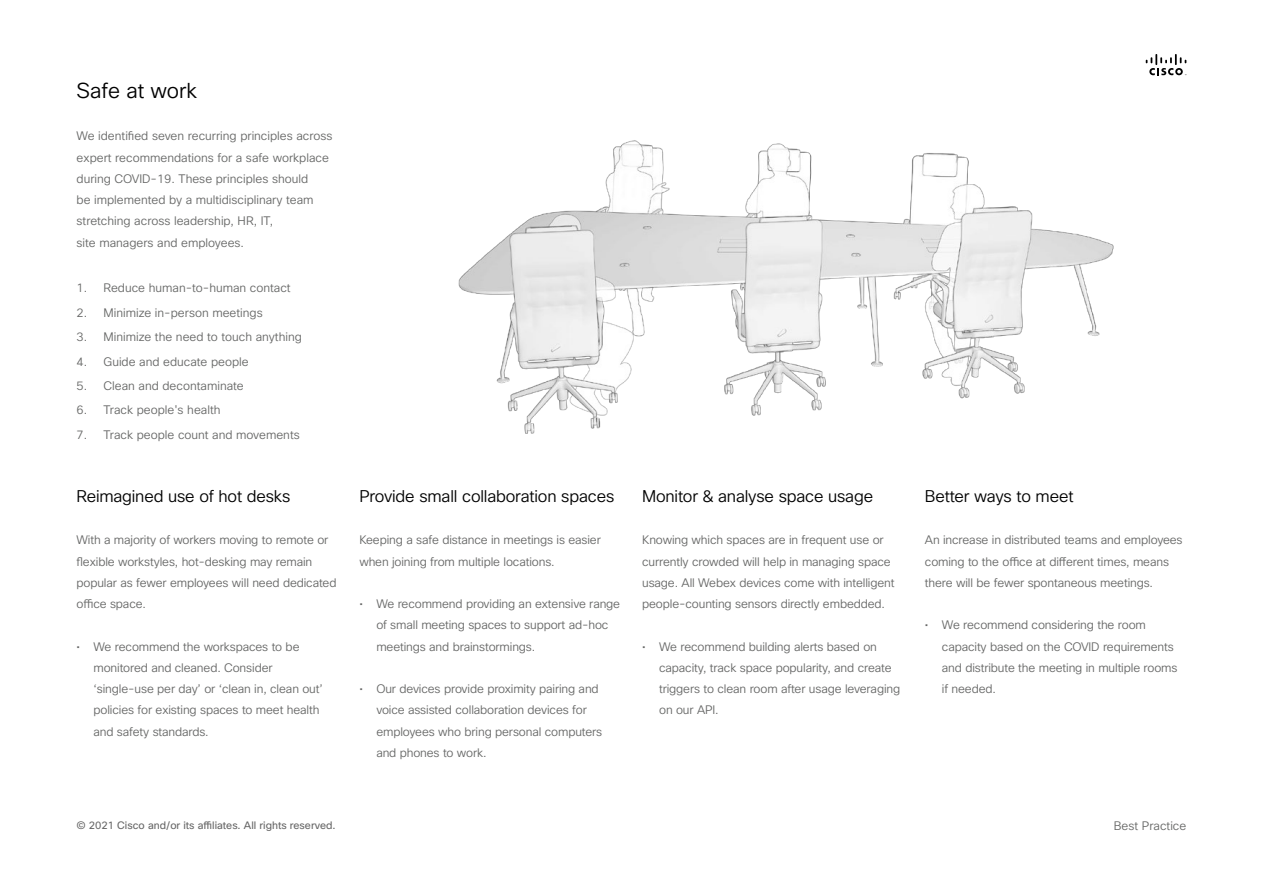
<style>
.page{position:relative;width:1263px;height:893px;background:#fff}
.page>*{position:absolute;margin:0;border:0;box-sizing:border-box;transform-origin:0 0}
.t1{font:300 21px "Cisco Sans";color:#000}
.t2{font:300 16.5px "Cisco Sans";letter-spacing:-.01em;color:#000}
.t3{font:300 12px/21.3px "Cisco Sans";letter-spacing:-.01em;color:#666766}
.t4{font:10.5px "Cisco Sans";color:#666}
</style>
<div class="page">
<svg style="left:1146px;top:54px;width:40px;height:21px"></svg>
<img style="left:458px;top:140px;width:656px;height:294px">
<h1 class="t1" style="left:77px;top:77px;width:122px">Safe at work</h1>
<p class="t3" style="left:77px;top:126px;width:258px">We identified seven recurring principles across expert recommendations for a safe workplace during COVID-19. These principles should<br>be implemented by a multidisciplinary team stretching across leadership, HR, IT,<br>site managers and employees.</p>
<p class="t3" style="left:77px;top:278px;width:216px">1. Reduce human-to-human contact</p>
<p class="t3" style="left:77px;top:302px;width:188px">2. Minimize in-person meetings</p>
<p class="t3" style="left:77px;top:327px;width:227px">3. Minimize the need to touch anything</p>
<p class="t3" style="left:77px;top:351px;width:174px">4. Guide and educate people</p>
<p class="t3" style="left:77px;top:375px;width:169px">5. Clean and decontaminate</p>
<p class="t3" style="left:77px;top:400px;width:145px">6. Track people's health</p>
<p class="t3" style="left:77px;top:424px;width:225px">7. Track people count and movements</p>
<h2 class="t2" style="left:77px;top:485px;width:215px">Reimagined use of hot desks</h2>
<p class="t3" style="left:77px;top:530px;width:261px">With a majority of workers moving to remote or flexible workstyles, hot-desking may remain popular as fewer employees will need dedicated office space.</p>
<p class="t3" style="left:94px;top:636px;width:231px;text-indent:-17px">• We recommend the workspaces to be monitored and cleaned. Consider ‘single-use per day’ or ‘clean in, clean out’ policies for existing spaces to meet health and safety standards.</p>
<h2 class="t2" style="left:359px;top:485px;width:256px">Provide small collaboration spaces</h2>
<p class="t3" style="left:359px;top:530px;width:243px">Keeping a safe distance in meetings is easier when joining from multiple locations.</p>
<p class="t3" style="left:376px;top:594px;width:245px;text-indent:-17px">• We recommend providing an extensive range of small meeting spaces to support ad-hoc meetings and brainstormings.</p>
<p class="t3" style="left:376px;top:679px;width:227px;text-indent:-17px">• Our devices provide proximity pairing and voice assisted collaboration devices for employees who bring personal computers and phones to work.</p>
<h2 class="t2" style="left:642px;top:485px;width:232px">Monitor &amp; analyse space usage</h2>
<p class="t3" style="left:642px;top:530px;width:254px">Knowing which spaces are in frequent use or currently crowded will help in managing space usage. All Webex devices come with intelligent people-counting sensors directly embedded.</p>
<p class="t3" style="left:659px;top:636px;width:243px;text-indent:-17px">• We recommend building alerts based on capacity, track space popularity, and create triggers to clean room after usage leveraging on our API.</p>
<h2 class="t2" style="left:925px;top:485px;width:150px">Better ways to meet</h2>
<p class="t3" style="left:925px;top:530px;width:259px">An increase in distributed teams and employees coming to the office at different times, means there will be fewer spontaneous meetings.</p>
<p class="t3" style="left:942px;top:615px;width:237px;text-indent:-17px">• We recommend considering the room capacity based on the COVID requirements and distribute the meeting in multiple rooms if needed.</p>
<p class="t4" style="left:77px;top:819px;width:261px">© 2021 Cisco and/or its affiliates. All rights reserved.</p>
<p class="t3" style="left:1114px;top:816px;width:74px">Best Practice</p>
</div>
